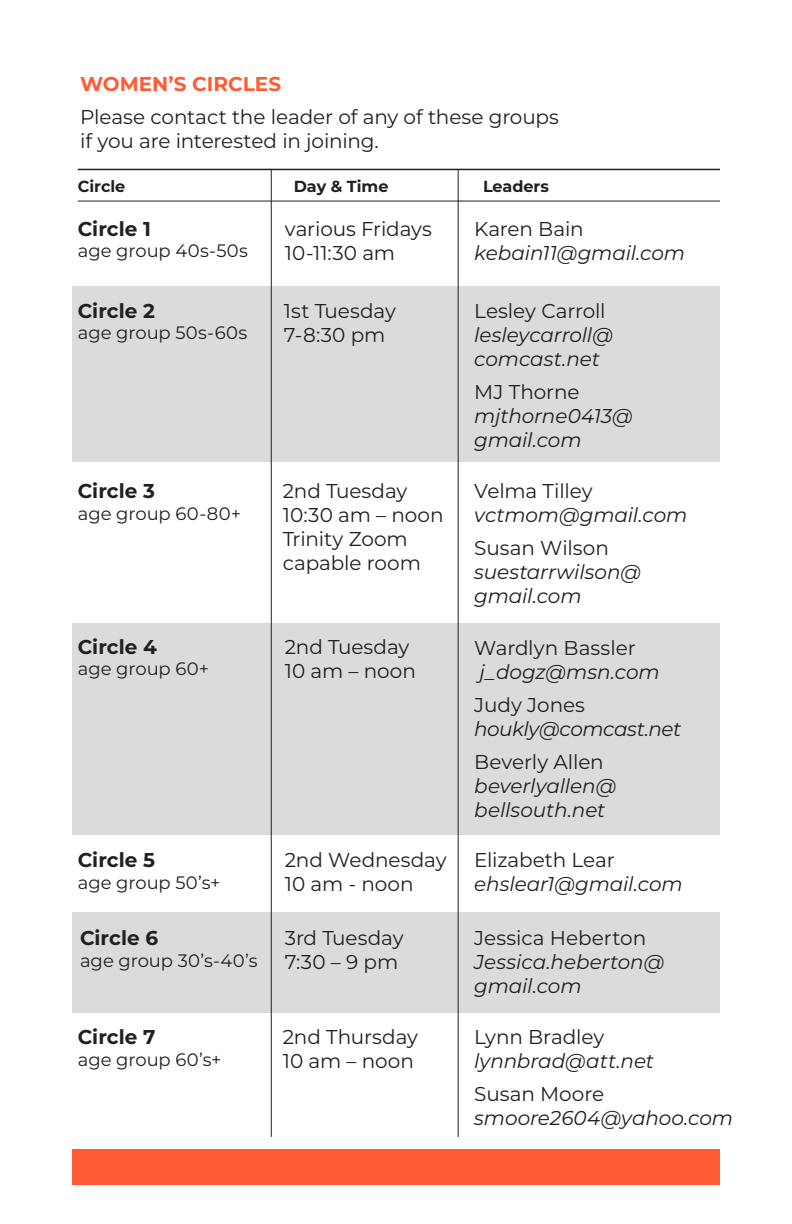
<style>
.page{position:relative;width:792px;height:1224px;background:#fff}
.page>*{position:absolute;margin:0;border:0;box-sizing:border-box;transform-origin:0 0}
.t1{font:italic 20px/24px "Montserrat";letter-spacing:-.005em;color:#231f20}
.t2{font:20px/24px "Montserrat";letter-spacing:-.005em;color:#231f20}
.t3{font:700 20px "Montserrat";color:#231f20}
.t4{font:italic 20px/24px "Montserrat";letter-spacing:-.025em;color:#231f20}
.heading_2{font:700 20px "Montserrat";color:#ff5b35}
.t5{font:18px "Montserrat";color:#231f20}
.t6{font:700 16px "Montserrat";color:#231f20}
.s1{font-style:normal}
.s2{font-style:italic}
</style>
<div class="page">
<div style="left:72px;top:1149px;width:648px;height:36px;background:#ff5b35"></div>
<div style="left:72px;top:912px;width:648px;height:101px;background:#dbdbdb"></div>
<div style="left:72px;top:624px;width:648px;height:211px;background:#dbdbdb"></div>
<hr style="left:78px;top:169px;width:642px;height:1px;background:#231f20">
<hr style="left:78px;top:201px;width:642px;height:1px;background:#231f20">
<div style="left:72px;top:286px;width:648px;height:176px;background:#dbdbdb"></div>
<hr style="left:271px;top:170px;width:1px;height:967px;background:#231f20">
<hr style="left:458px;top:170px;width:1px;height:967px;background:#231f20">
<p class="heading_2" style="left:80px;top:71px;width:203px">WOMEN’S CIRCLES</p>
<p class="t2" style="left:80px;top:105px;width:480px">Please contact the leader of any of these groups if you are interested in joining.</p>
<p class="t6" style="left:78px;top:175px;width:49px">Circle</p>
<p class="t6" style="left:294px;top:175px;width:96px">Day &amp; Time</p>
<p class="t6" style="left:483px;top:175px;width:67px">Leaders</p>
<p class="t3" style="left:78px;top:215px;width:75px">Circle 1</p>
<p class="t5" style="left:78px;top:239px;width:172px">age group 40s-50s</p>
<p class="t2" style="left:285px;top:216px;width:149px">various Fridays<br>10-11:30 am</p>
<p class="t1" style="left:474px;top:216px;width:212px"><span class="s1">Karen Bain </span>kebain11@gmail.com</p>
<p class="t3" style="left:78px;top:297px;width:79px">Circle 2</p>
<p class="t5" style="left:78px;top:321px;width:171px">age group 50s-60s</p>
<p class="t2" style="left:284px;top:298px;width:113px">1st Tuesday<br>7-8:30 pm</p>
<p class="t1" style="left:474px;top:298px;width:140px"><span class="s1">Lesley Carroll </span>lesleycarroll@ comcast.net</p>
<p class="t1" style="left:474px;top:379px;width:160px"><span class="s1">MJ Thorne </span>mjthorne0413@ gmail.com</p>
<p class="t3" style="left:78px;top:478px;width:79px">Circle 3</p>
<p class="t5" style="left:78px;top:501px;width:165px">age group 60-80+</p>
<p class="t2" style="left:283px;top:479px;width:162px">2nd Tuesday<br>10:30 am – noon<br>Trinity Zoom capable room</p>
<p class="t1" style="left:474px;top:479px;width:215px"><span class="s1">Velma Tilley </span>vctmom@gmail.com</p>
<p class="t1" style="left:474px;top:536px;width:168px"><span class="s1">Susan Wilson </span>suestarrwilson@ gmail.com</p>
<p class="t3" style="left:78px;top:633px;width:81px">Circle 4</p>
<p class="t5" style="left:78px;top:657px;width:133px">age group 60+</p>
<p class="t2" style="left:285px;top:634px;width:133px">2nd Tuesday<br>10 am – noon</p>
<p class="t2" style="left:474px;top:635px;width:187px">Wardlyn Bassler <span class="s2">j_dogz@msn.com</span></p>
<p class="t4" style="left:474px;top:692px;width:208px"><span class="s1">Judy Jones </span>houkly@comcast.net</p>
<p class="t1" style="left:474px;top:749px;width:144px"><span class="s1">Beverly Allen </span>beverlyallen@ bellsouth.net</p>
<p class="t3" style="left:78px;top:847px;width:79px">Circle 5</p>
<p class="t5" style="left:78px;top:871px;width:144px">age group 50’s+</p>
<p class="t2" style="left:285px;top:847px;width:163px">2nd Wednesday<br>10 am - noon</p>
<p class="t1" style="left:474px;top:848px;width:210px"><span class="s1">Elizabeth Lear </span>ehslear1@gmail.com</p>
<p class="t3" style="left:80px;top:925px;width:80px">Circle 6</p>
<p class="t5" style="left:80px;top:949px;width:179px">age group 30’s-40’s</p>
<p class="t2" style="left:285px;top:926px;width:120px">3rd Tuesday<br>7:30 – 9 pm</p>
<p class="t1" style="left:474px;top:926px;width:192px"><span class="s1">Jessica Heberton<br></span>Jessica.heberton@ gmail.com</p>
<p class="t3" style="left:78px;top:1024px;width:79px">Circle 7</p>
<p class="t5" style="left:78px;top:1047px;width:145px">age group 60’s+</p>
<p class="t2" style="left:283px;top:1024px;width:137px">2nd Thursday<br>10 am – noon</p>
<p class="t1" style="left:474px;top:1024px;width:181px"><span class="s1">Lynn Bradley </span>lynnbrad@att.net</p>
<p class="t1" style="left:474px;top:1081px;width:260px"><span class="s1">Susan Moore </span>smoore2604@yahoo.com</p>
</div>
